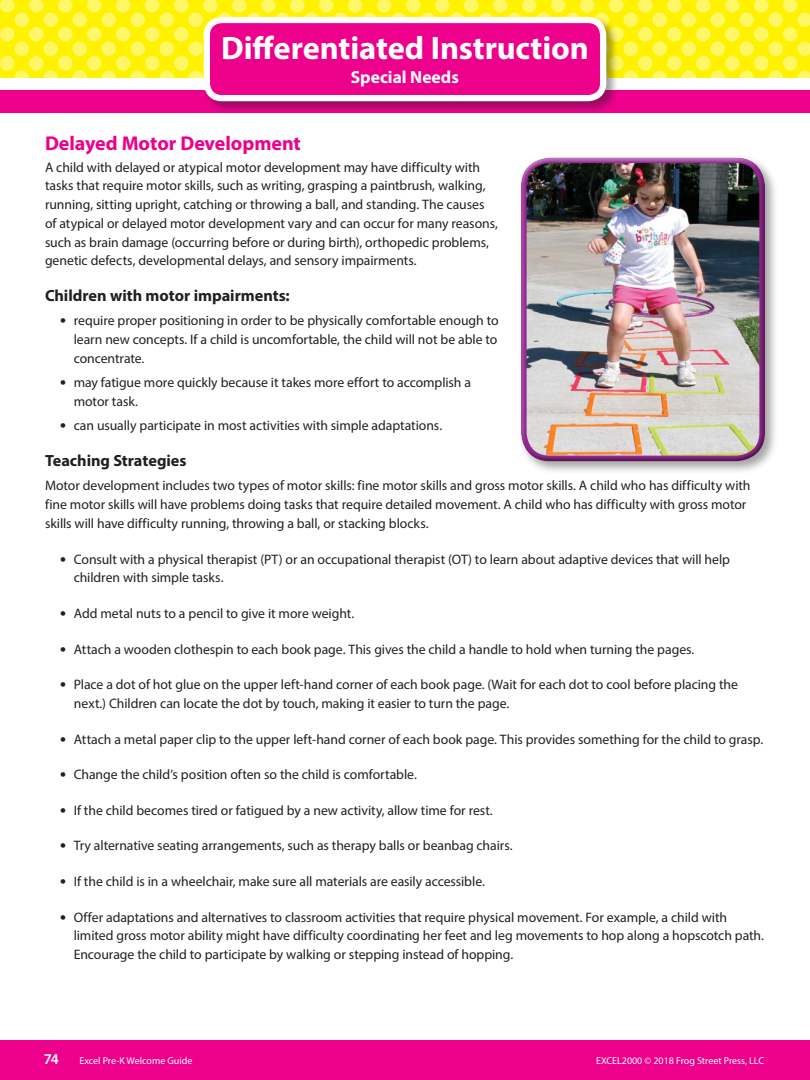
<style>
.page{position:relative;width:810px;height:1080px;background:#fff}
.page>*{position:absolute;margin:0;border:0;box-sizing:border-box;transform-origin:0 0}
.t1{font:700 32.5px "Myriad Pro";letter-spacing:-.005em;color:#fff}
.t2{font:700 20px "Myriad Pro";color:#ec008c}
.t3{font:700 17.5px "Myriad Pro";color:#fff}
.t4{font:700 16.25px "Myriad Pro";color:#231f20}
.t5{font:600 15px "Myriad Pro";color:#fff}
.t6{font:13.75px/18.8px "Myriad Pro";letter-spacing:-.005em;color:#231f20}
.t7{font:10px "Myriad Pro";color:#fff}
.s1{font-weight:700;font-size:17.5px}
</style>
<div class="page">
<div style="left:0;top:1041px;width:810px;height:39px;background:#ec008c"></div>
<div style="left:0;top:90px;width:810px;height:22px;background:#ec008c"></div>
<svg style="left:0;top:0;width:810px;height:78px;background:#fff327"></svg>
<div style="left:202px;top:16px;width:417px;height:98px;background:#231f20;opacity:.42"></div>
<div style="left:207px;top:20px;width:396px;height:78px;background:#ec008c;border-radius:15px"></div>
<div style="left:204px;top:17px;width:402px;height:84px;border:6px solid #fff;border-radius:15px"></div>
<div style="left:518px;top:155px;width:260px;height:320px;background:#231f20;opacity:.4"></div>
<div style="left:520px;top:157px;width:245px;height:294px;background:#fff;opacity:.5"></div>
<div style="left:521px;top:165px;width:245px;height:297px;background:#231f20;opacity:.5"></div>
<h1 class="t1" style="left:221px;top:27px;width:369px">Differentiated Instruction</h1>
<p class="t3" style="left:351px;top:66px;width:110px">Special Needs</p>
<h2 class="t2" style="left:45px;top:130px;width:258px">Delayed Motor Development</h2>
<p class="t6" style="left:45px;top:157px;width:455px">A child with delayed or atypical motor development may have difficulty with tasks that require motor skills, such as writing, grasping a paintbrush, walking, running, sitting upright, catching or throwing a ball, and standing. The causes of atypical or delayed motor development vary and can occur for many reasons, such as brain damage (occurring before or during birth), orthopedic problems, genetic defects, developmental delays, and sensory impairments.</p>
<p class="t4" style="left:45px;top:285px;width:246px">Children with motor impairments:</p>
<p class="t6" style="left:74px;top:311px;width:426px;text-align:justify;text-indent:-14px"><span class="s1">•</span> require proper positioning in order to be physically comfortable enough to learn new concepts. If a child is uncomfortable, the child will not be able to concentrate.</p>
<p class="t6" style="left:74px;top:373px;width:399px;text-indent:-14px"><span class="s1">•</span> may fatigue more quickly because it takes more effort to accomplish a motor task.</p>
<p class="t6" style="left:60px;top:416px;width:384px"><span class="s1">•</span> can usually participate in most activities with simple adaptations.</p>
<p class="t4" style="left:45px;top:450px;width:143px">Teaching Strategies</p>
<p class="t6" style="left:45px;top:476px;width:707px">Motor development includes two types of motor skills: fine motor skills and gross motor skills. A child who has difficulty with fine motor skills will have problems doing tasks that require detailed movement. A child who has difficulty with gross motor skills will have difficulty running, throwing a ball, or stacking blocks.</p>
<p class="t6" style="left:74px;top:549px;width:658px;text-indent:-14px"><span class="s1">•</span> Consult with a physical therapist (PT) or an occupational therapist (OT) to learn about adaptive devices that will help children with simple tasks.</p>
<p class="t6" style="left:60px;top:604px;width:296px"><span class="s1">•</span> Add metal nuts to a pencil to give it more weight.</p>
<p class="t6" style="left:60px;top:639px;width:636px"><span class="s1">•</span> Attach a wooden clothespin to each book page. This gives the child a handle to hold when turning the pages.</p>
<p class="t6" style="left:74px;top:675px;width:666px;text-indent:-14px"><span class="s1">•</span> Place a dot of hot glue on the upper left-hand corner of each book page. (Wait for each dot to cool before placing the next.) Children can locate the dot by touch, making it easier to turn the page.</p>
<p class="t6" style="left:60px;top:729px;width:705px"><span class="s1">•</span> Attach a metal paper clip to the upper left-hand corner of each book page. This provides something for the child to grasp.</p>
<p class="t6" style="left:60px;top:765px;width:358px"><span class="s1">•</span> Change the child’s position often so the child is comfortable.</p>
<p class="t6" style="left:60px;top:801px;width:434px"><span class="s1">•</span> If the child becomes tired or fatigued by a new activity, allow time for rest.</p>
<p class="t6" style="left:60px;top:836px;width:454px"><span class="s1">•</span> Try alternative seating arrangements, such as therapy balls or beanbag chairs.</p>
<p class="t6" style="left:60px;top:872px;width:426px"><span class="s1">•</span> If the child is in a wheelchair, make sure all materials are easily accessible.</p>
<p class="t6" style="left:74px;top:907px;width:692px;text-indent:-14px"><span class="s1">•</span> Offer adaptations and alternatives to classroom activities that require physical movement. For example, a child with limited gross motor ability might have difficulty coordinating her feet and leg movements to hop along a hopscotch path.<br>Encourage the child to participate by walking or stepping instead of hopping.</p>
<p class="t5" style="left:44px;top:1050px;width:17px">74</p>
<p class="t7" style="left:79px;top:1054px;width:115px">Excel Pre-K Welcome Guide</p>
<p class="t7" style="left:596px;top:1054px;width:170px">EXCEL2000 © 2018 Frog Street Press, LLC</p>
</div>
